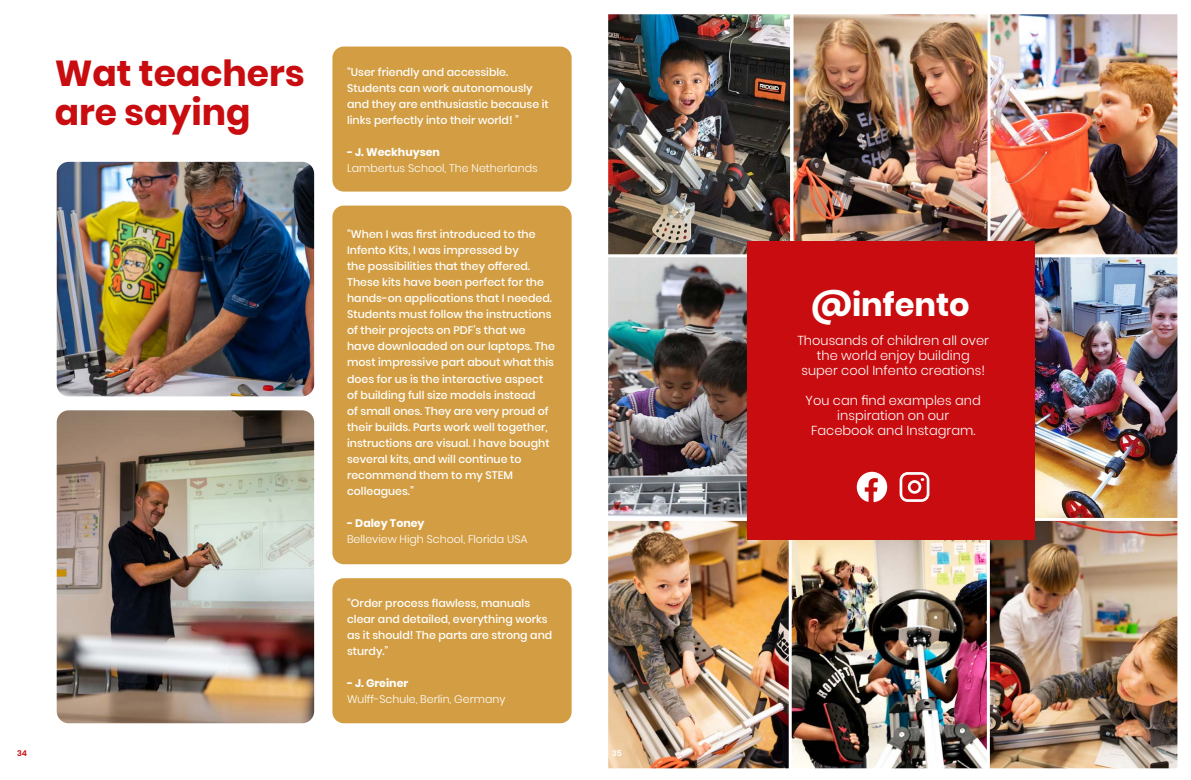
<style>
.page{position:relative;width:1191px;height:780px;background:#fff}
.page>*{position:absolute;margin:0;border:0;box-sizing:border-box;transform-origin:0 0}
.t1{font:700 36px/38px "Poppins";color:#c90c0f}
.t2{font:700 32px "Poppins";color:#fff}
.t3{font:300 13px/15px "Poppins";color:#fff;text-align:center}
.t4{font:500 11px/16px "Poppins";color:#fff}
.t5{font:300 11px "Poppins";color:#fff}
.t6{font:700 11px "Poppins";color:#fff}
.t7{font:600 8px "Poppins";color:#c90c0f}
.t8{font:600 8px "Poppins";color:#fff}
</style>
<div class="page">
<img style="left:57px;top:410px;width:257px;height:313px">
<img style="left:57px;top:162px;width:257px;height:234px">
<div style="left:332px;top:47px;width:239px;height:144px;background:#d39e43;border-radius:11px"></div>
<div style="left:332px;top:205px;width:239px;height:359px;background:#d39e43;border-radius:11px"></div>
<div style="left:332px;top:578px;width:239px;height:145px;background:#d39e43;border-radius:11px"></div>
<img style="left:608px;top:14px;width:570px;height:755px">
<svg style="left:856px;top:471px;width:31px;height:31px"></svg>
<div style="left:899px;top:472px;width:30px;height:30px;border:3px solid #fff;border-radius:7px"></div>
<svg style="left:908px;top:478px;width:15px;height:17px"></svg>
<p class="t7" style="left:17px;top:749px;width:12px">34</p>
<h1 class="t1" style="left:55px;top:55px;width:252px">Wat teachers are saying</h1>
<p class="t4" style="left:347px;top:64px;width:203px">“User friendly and accessible.<br>Students can work autonomously and they are enthusiastic because it links perfectly into their world! ”</p>
<p class="t6" style="left:347px;top:146px;width:94px">- J. Weckhuysen</p>
<p class="t5" style="left:347px;top:162px;width:192px">Lambertus School, The Netherlands</p>
<p class="t4" style="left:347px;top:226px;width:209px">“When I was first introduced to the Infento Kits, I was impressed by<br>the possibilities that they offered.<br>These kits have been perfect for the hands-on applications that I needed.<br>Students must follow the instructions of their projects on PDF’s that we have downloaded on our laptops. The most impressive part about what this does for us is the interactive aspect of building full size models instead<br>of small ones. They are very proud of their builds. Parts work well together, instructions are visual. I have bought several kits, and will continue to recommend them to my STEM colleagues.”</p>
<p class="t6" style="left:347px;top:516px;width:79px">- Daley Toney</p>
<p class="t5" style="left:347px;top:532px;width:182px">Belleview High School, Florida USA</p>
<p class="t4" style="left:347px;top:595px;width:207px">“Order process flawless, manuals clear and detailed, everything works as it should! The parts are strong and sturdy.”</p>
<p class="t6" style="left:347px;top:676px;width:63px">- J. Greiner</p>
<p class="t5" style="left:347px;top:692px;width:160px">Wulff-Schule, Berlin, Germany</p>
<p class="t8" style="left:612px;top:749px;width:11px">35</p>
<h2 class="t2" style="left:811px;top:286px;width:160px">@infento</h2>
<p class="t3" style="left:797px;top:333px;width:193px">Thousands of children all over the world enjoy building super cool Infento creations!</p>
<p class="t3" style="left:805px;top:393px;width:177px">You can find examples and inspiration on our<br>Facebook and Instagram.</p>
</div>
